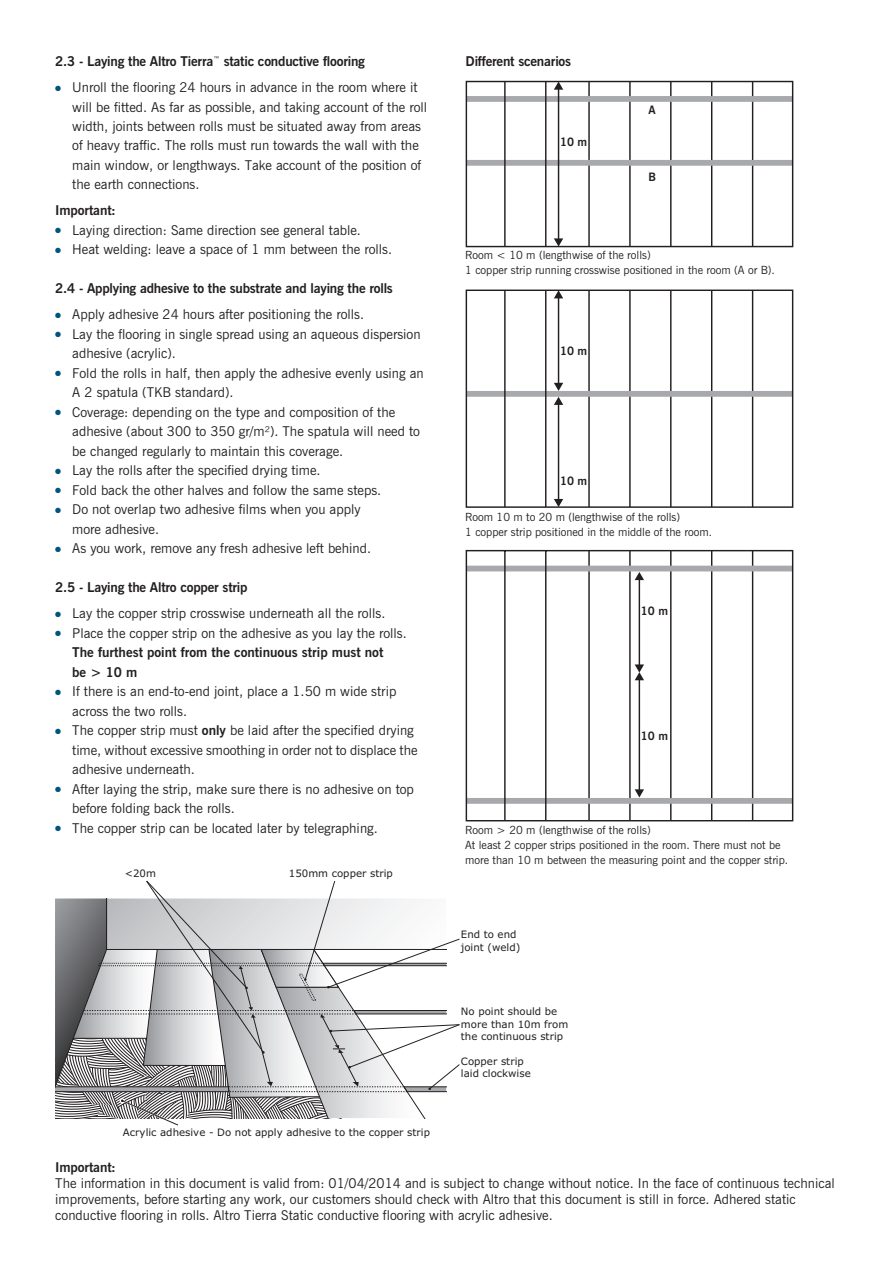
<style>
.page{position:relative;width:893px;height:1263px;background:#fff}
.page>*{position:absolute;margin:0;border:0;box-sizing:border-box;transform-origin:0 0}
.t1{font:13.5px/19.5px "News Gothic BT";color:#231f20}
.t2{font:700 13.5px/19.5px "News Gothic BT";letter-spacing:-.015em;color:#231f20}
.t3{font:700 11.55px "News Gothic BT";color:#231f20}
.t4{font:11.25px/15px "News Gothic BT";color:#231f20}
.t5{font:10.2px/12.3px "Verdana";color:#231f20}
.s1{color:#005480}
.s2{font-weight:400}
.s3{font-weight:700}
</style>
<div class="page">
<svg style="left:55px;top:880px;width:405px;height:246px"></svg>
<svg style="left:466px;top:81px;width:327px;height:167px"></svg>
<svg style="left:466px;top:289px;width:327px;height:219px"></svg>
<svg style="left:466px;top:549px;width:327px;height:272px"></svg>
<p class="t2" style="left:55px;top:51px;width:311px">2.3 - Laying the Altro Tierra<sup>™</sup> static conductive flooring</p>
<p class="t1" style="left:72px;top:77px;width:356px;text-indent:-17px"><span class="s1">●</span> Unroll the flooring 24 hours in advance in the room where it will be fitted. As far as possible, and taking account of the roll width, joints between rolls must be situated away from areas of heavy traffic. The rolls must run towards the wall with the main window, or lengthways. Take account of the position of the earth connections.</p>
<p class="t2" style="left:55px;top:201px;width:62px">Important:</p>
<p class="t1" style="left:55px;top:220px;width:307px"><span class="s1">●</span> Laying direction: Same direction see general table.</p>
<p class="t1" style="left:55px;top:240px;width:338px"><span class="s1">●</span> Heat welding: leave a space of 1 mm between the rolls.</p>
<p class="t2" style="left:55px;top:279px;width:339px">2.4 - Applying adhesive to the substrate and laying the rolls</p>
<p class="t1" style="left:55px;top:305px;width:310px"><span class="s1">●</span> Apply adhesive 24 hours after positioning the rolls.</p>
<p class="t1" style="left:72px;top:324px;width:350px;text-indent:-17px"><span class="s1">●</span> Lay the flooring in single spread using an aqueous dispersion adhesive (acrylic).</p>
<p class="t1" style="left:72px;top:363px;width:353px;text-indent:-17px"><span class="s1">●</span> Fold the rolls in half, then apply the adhesive evenly using an<br>A 2 spatula (TKB standard).</p>
<p class="t1" style="left:72px;top:402px;width:349px;text-indent:-17px"><span class="s1">●</span> Coverage: depending on the type and composition of the adhesive (about 300 to 350 gr/m²). The spatula will need to be changed regularly to maintain this coverage.</p>
<p class="t1" style="left:55px;top:461px;width:267px"><span class="s1">●</span> Lay the rolls after the specified drying time.</p>
<p class="t1" style="left:55px;top:480px;width:328px"><span class="s1">●</span> Fold back the other halves and follow the same steps.</p>
<p class="t1" style="left:72px;top:500px;width:290px;text-indent:-17px"><span class="s1">●</span> Do not overlap two adhesive films when you apply more adhesive.</p>
<p class="t1" style="left:55px;top:539px;width:317px"><span class="s1">●</span> As you work, remove any fresh adhesive left behind.</p>
<p class="t2" style="left:55px;top:578px;width:194px">2.5 - Laying the Altro copper strip</p>
<p class="t1" style="left:55px;top:603px;width:332px"><span class="s1">●</span> Lay the copper strip crosswise underneath all the rolls.</p>
<p class="t2" style="left:72px;top:623px;width:336px;text-indent:-17px"><span class="s1">●</span> <span class="s2">Place the copper strip on the adhesive as you lay the rolls.<br></span>The furthest point from the continuous strip must not<br>be &gt; 10 m</p>
<p class="t1" style="left:72px;top:681px;width:326px;text-indent:-17px"><span class="s1">●</span> If there is an end-to-end joint, place a 1.50 m wide strip across the two rolls.</p>
<p class="t1" style="left:72px;top:720px;width:347px;text-indent:-17px"><span class="s1">●</span> The copper strip must <span class="s3">only</span> be laid after the specified drying time, without excessive smoothing in order not to displace the adhesive underneath.</p>
<p class="t1" style="left:72px;top:779px;width:343px;text-indent:-17px"><span class="s1">●</span> After laying the strip, make sure there is no adhesive on top before folding back the rolls.</p>
<p class="t1" style="left:55px;top:818px;width:324px"><span class="s1">●</span> The copper strip can be located later by telegraphing.</p>
<p class="t5" style="left:125px;top:867px;width:33px">&lt;20m</p>
<p class="t5" style="left:289px;top:867px;width:105px">150mm copper strip</p>
<p class="t5" style="left:123px;top:1126px;width:308px">Acrylic adhesive - Do not apply adhesive to the copper strip</p>
<p class="t2" style="left:466px;top:51px;width:107px">Different scenarios</p>
<p class="t3" style="left:560px;top:135px;width:29px">10 m</p>
<p class="t3" style="left:649px;top:103px;width:9px">A</p>
<p class="t3" style="left:649px;top:170px;width:9px">B</p>
<p class="t4" style="left:465px;top:248px;width:311px">Room &lt; 10 m (lengthwise of the rolls)<br>1 copper strip running crosswise positioned in the room (A or B).</p>
<p class="t3" style="left:560px;top:343px;width:29px">10 m</p>
<p class="t3" style="left:560px;top:474px;width:29px">10 m</p>
<p class="t4" style="left:465px;top:509px;width:248px">Room 10 m to 20 m (lengthwise of the rolls)<br>1 copper strip positioned in the middle of the room.</p>
<p class="t3" style="left:641px;top:604px;width:29px">10 m</p>
<p class="t3" style="left:641px;top:729px;width:29px">10 m</p>
<p class="t4" style="left:465px;top:822px;width:325px">Room &gt; 20 m (lengthwise of the rolls)<br>At least 2 copper strips positioned in the room. There must not be more than 10 m between the measuring point and the copper strip.</p>
<p class="t5" style="left:461px;top:928px;width:61px">End to end joint (weld)</p>
<p class="t5" style="left:461px;top:1005px;width:109px">No point should be more than 10m from the continuous strip</p>
<p class="t5" style="left:461px;top:1055px;width:71px">Copper strip laid clockwise</p>
<p class="t2" style="left:55px;top:1157px;width:62px">Important:</p>
<p class="t1" style="left:55px;top:1175px;width:781px;line-height:16.2px">The information in this document is valid from: 01/04/2014 and is subject to change without notice. In the face of continuous technical improvements, before starting any work, our customers should check with Altro that this document is still in force. Adhered static conductive flooring in rolls. Altro Tierra Static conductive flooring with acrylic adhesive.</p>
<p class="t5" style="left:109px;top:1192px;width:97px">First pass:<br>manual smoothing</p>
</div>
